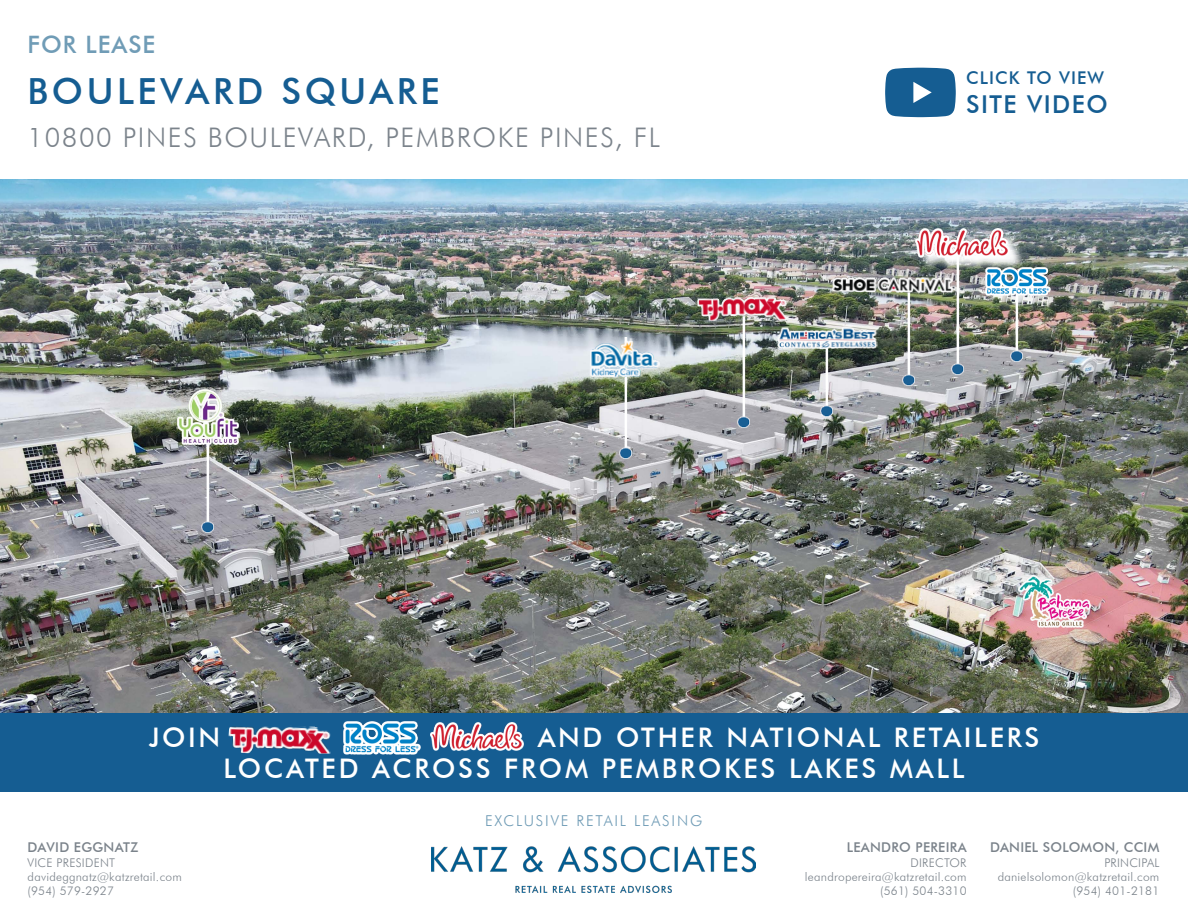
<style>
.page{position:relative;width:1188px;height:918px;background:#fff}
.page>*{position:absolute;margin:0;border:0;box-sizing:border-box;transform-origin:0 0}
.t1{font:500 36px "Futura BT";letter-spacing:.1em;color:#155d92}
.t2{font:500 27px "Futura BT";letter-spacing:.1em;color:#fff}
.t3{font:300 27px "Futura BT";letter-spacing:.06em;color:#7b838b}
.t4{font:500 24.6px "Futura BT";letter-spacing:.06em;color:#155d92}
.t5{font:500 24px "Futura BT";letter-spacing:.04em;color:#709cb6}
.t6{font:500 17.55px "Futura BT";letter-spacing:.06em;color:#155d92}
.t7{font:300 15px "Futura BT";letter-spacing:.12em;color:#709cb6}
.t8{font:500 13.5px "Futura BT";letter-spacing:.02em;color:#7b838b}
.t9{font:300 12px "Futura BT";letter-spacing:.02em;color:#7b838b}
</style>
<div class="page">
<img style="left:0;top:180px;width:1188px;height:534px">
<div style="left:0;top:714px;width:1188px;height:78px;background:#155d92"></div>
<img style="left:432px;top:846px;width:324px;height:46px">
<svg style="left:885px;top:68px;width:71px;height:49px;background:#2f6f9e"></svg>
<img style="left:228px;top:726px;width:103px;height:28px">
<img style="left:344px;top:721px;width:77px;height:33px">
<img style="left:430px;top:722px;width:94px;height:29px">
<img style="left:1010px;top:295px;width:12px;height:67px">
<img style="left:951px;top:272px;width:12px;height:102px">
<img style="left:738px;top:323px;width:12px;height:105px">
<img style="left:903px;top:295px;width:12px;height:91px">
<img style="left:202px;top:444px;width:12px;height:88px">
<img style="left:820px;top:350px;width:12px;height:67px">
<img style="left:697px;top:293px;width:91px;height:30px">
<img style="left:985px;top:267px;width:65px;height:28px">
<svg style="left:918px;top:231px;width:106px;height:41px"></svg>
<img style="left:915px;top:228px;width:95px;height:29px">
<img style="left:177px;top:390px;width:61px;height:54px">
<img style="left:777px;top:324px;width:101px;height:26px">
<img style="left:832px;top:272px;width:122px;height:23px">
<img style="left:620px;top:378px;width:12px;height:81px">
<img style="left:590px;top:338px;width:70px;height:40px">
<img style="left:1018px;top:576px;width:72px;height:51px">
<p class="t5" style="left:28px;top:30px;width:129px">FOR LEASE</p>
<p class="t1" style="left:28px;top:70px;width:414px">BOULEVARD SQUARE</p>
<p class="t3" style="left:28px;top:121px;width:634px">10800 PINES BOULEVARD, PEMBROKE PINES, FL</p>
<p class="t6" style="left:966px;top:67px;width:139px">CLICK TO VIEW</p>
<p class="t4" style="left:966px;top:90px;width:143px">SITE VIDEO</p>
<p class="t2" style="left:149px;top:721px;width:73px">JOIN</p>
<p class="t2" style="left:538px;top:721px;width:503px">AND OTHER NATIONAL RETAILERS</p>
<p class="t2" style="left:223px;top:752px;width:743px">LOCATED ACROSS FROM PEMBROKES LAKES MALL</p>
<p class="t7" style="left:485px;top:811px;width:219px">EXCLUSIVE RETAIL LEASING</p>
<p class="t8" style="left:28px;top:839px;width:112px">DAVID EGGNATZ</p>
<p class="t9" style="left:28px;top:855px;width:89px">VICE PRESIDENT</p>
<p class="t9" style="left:28px;top:870px;width:156px">davideggnatz@katzretail.com</p>
<p class="t9" style="left:28px;top:884px;width:88px">(954) 579-2927</p>
<p class="t8" style="left:847px;top:839px;width:121px">LEANDRO PEREIRA</p>
<p class="t9" style="left:910px;top:855px;width:58px">DIRECTOR</p>
<p class="t9" style="left:805px;top:870px;width:163px">leandropereira@katzretail.com</p>
<p class="t9" style="left:880px;top:884px;width:88px">(561) 504-3310</p>
<p class="t8" style="left:990px;top:839px;width:171px">DANIEL SOLOMON, CCIM</p>
<p class="t9" style="left:1104px;top:855px;width:57px">PRINCIPAL</p>
<p class="t9" style="left:998px;top:870px;width:163px">danielsolomon@katzretail.com</p>
<p class="t9" style="left:1073px;top:884px;width:88px">(954) 401-2181</p>
</div>
